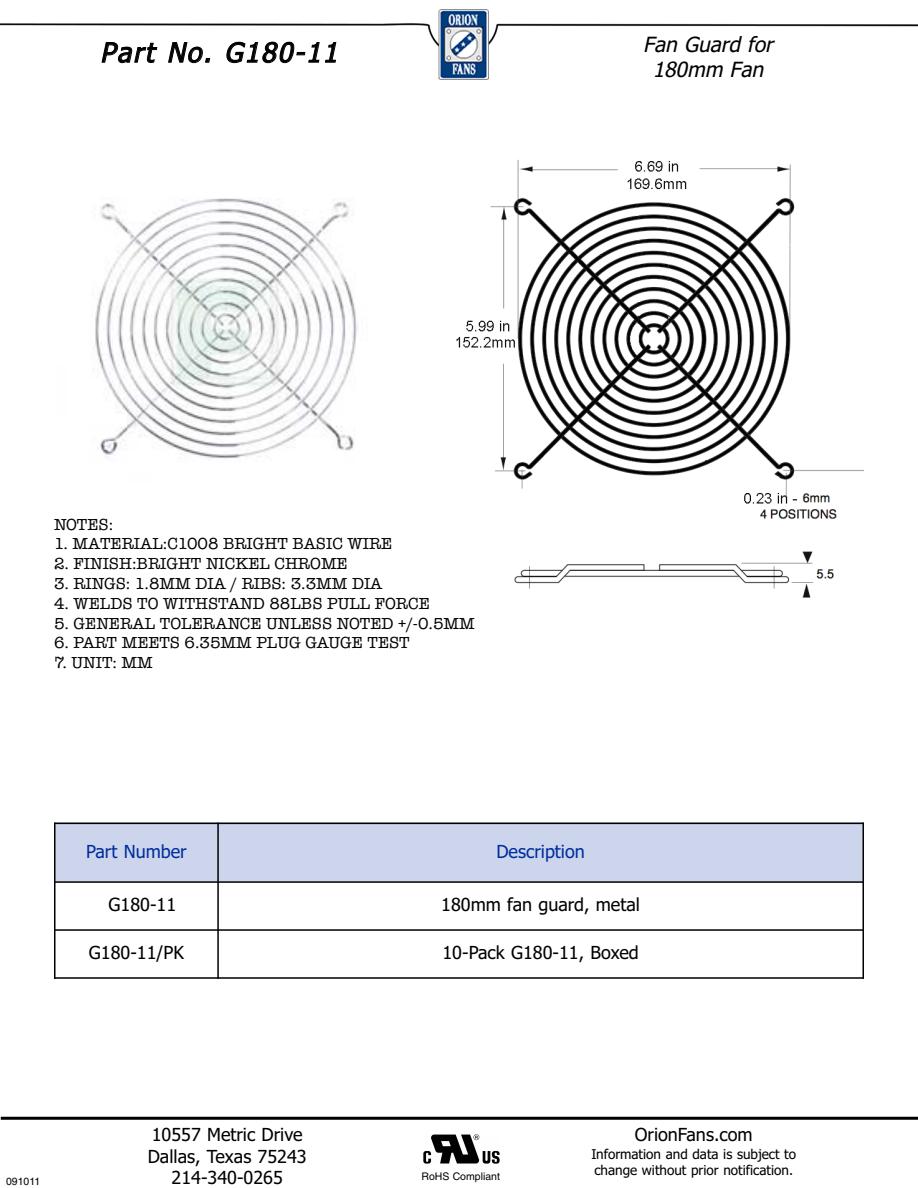
<style>
.page{position:relative;width:918px;height:1188px;background:#fff}
.page>*{position:absolute;margin:0;border:0;box-sizing:border-box;transform-origin:0 0}
.t1{font:italic 27px "Tahoma";color:#000}
.t2{font:italic 21px/25.2px "Tahoma";color:#000;text-align:center}
.t3{font:18px/21.6px "Tahoma";color:#000;text-align:center}
.t4{font:18px "Tahoma";color:#002d9d}
.t5{font:16.5px "American Typewriter";color:#000}
.t6{font:13.5px/16.2px "Tahoma";color:#000}
.t7{font:10.5px "Helvetica";color:#000}
</style>
<div class="page">
<img style="left:0;top:10px;width:918px;height:69px">
<hr style="left:1px;top:1117px;width:917px;height:3px;background:#000">
<img style="left:424px;top:1134px;width:76px;height:30px">
<img style="left:95px;top:198px;width:263px;height:261px">
<img style="left:456px;top:160px;width:408px;height:438px">
<div style="left:54px;top:823px;width:164px;height:59px;background:#ccd5eb"></div>
<div style="left:218px;top:823px;width:646px;height:59px;background:#ccd5eb"></div>
<hr style="left:54px;top:823px;width:2px;height:156px;background:#000">
<hr style="left:217px;top:823px;width:2px;height:156px;background:#000">
<hr style="left:862px;top:823px;width:2px;height:156px;background:#000">
<hr style="left:54px;top:823px;width:810px;height:1px;background:#000">
<hr style="left:54px;top:881px;width:810px;height:2px;background:#000">
<hr style="left:54px;top:929px;width:810px;height:2px;background:#000">
<hr style="left:54px;top:977px;width:810px;height:2px;background:#000">
<h1 class="t1" style="left:100px;top:37px;width:246px">Part No. G180-11</h1>
<p class="t2" style="left:643px;top:32px;width:137px">Fan Guard for<br>180mm Fan</p>
<p class="t5" style="left:54px;top:515px;width:61px">NOTES:</p>
<p class="t5" style="left:54px;top:535px;width:340px">1. MATERIAL:C1008 BRIGHT BASIC WIRE</p>
<p class="t5" style="left:54px;top:554px;width:295px">2. FINISH:BRIGHT NICKEL CHROME</p>
<p class="t5" style="left:54px;top:574px;width:330px">3. RINGS: 1.8MM DIA / RIBS: 3.3MM DIA</p>
<p class="t5" style="left:54px;top:594px;width:377px">4. WELDS TO WITHSTAND 88LBS PULL FORCE</p>
<p class="t5" style="left:54px;top:614px;width:422px">5. GENERAL TOLERANCE UNLESS NOTED +/-0.5MM</p>
<p class="t5" style="left:54px;top:634px;width:357px">6. PART MEETS 6.35MM PLUG GAUGE TEST</p>
<p class="t5" style="left:54px;top:653px;width:100px">7. UNIT: MM</p>
<p class="t4" style="left:86px;top:841px;width:102px">Part Number</p>
<p class="t4" style="left:496px;top:841px;width:90px">Description</p>
<p class="t3" style="left:109px;top:895px;width:69px">G180-11</p>
<p class="t3" style="left:441px;top:894px;width:200px">180mm fan guard, metal</p>
<p class="t3" style="left:89px;top:942px;width:97px">G180-11/PK</p>
<p class="t3" style="left:442px;top:942px;width:198px">10-Pack G180-11, Boxed</p>
<p class="t7" style="left:6px;top:1178px;width:36px">091011</p>
<p class="t3" style="left:148px;top:1124px;width:160px">10557 Metric Drive<br>Dallas, Texas 75243<br>214-340-0265</p>
<p class="t3" style="left:635px;top:1124px;width:119px">OrionFans.com</p>
<p class="t6" style="left:591px;top:1146px;width:206px">Information and data is subject to change without prior notification.</p>
<p class="t7" style="left:422px;top:1172px;width:80px">RoHS Compliant</p>
</div>
